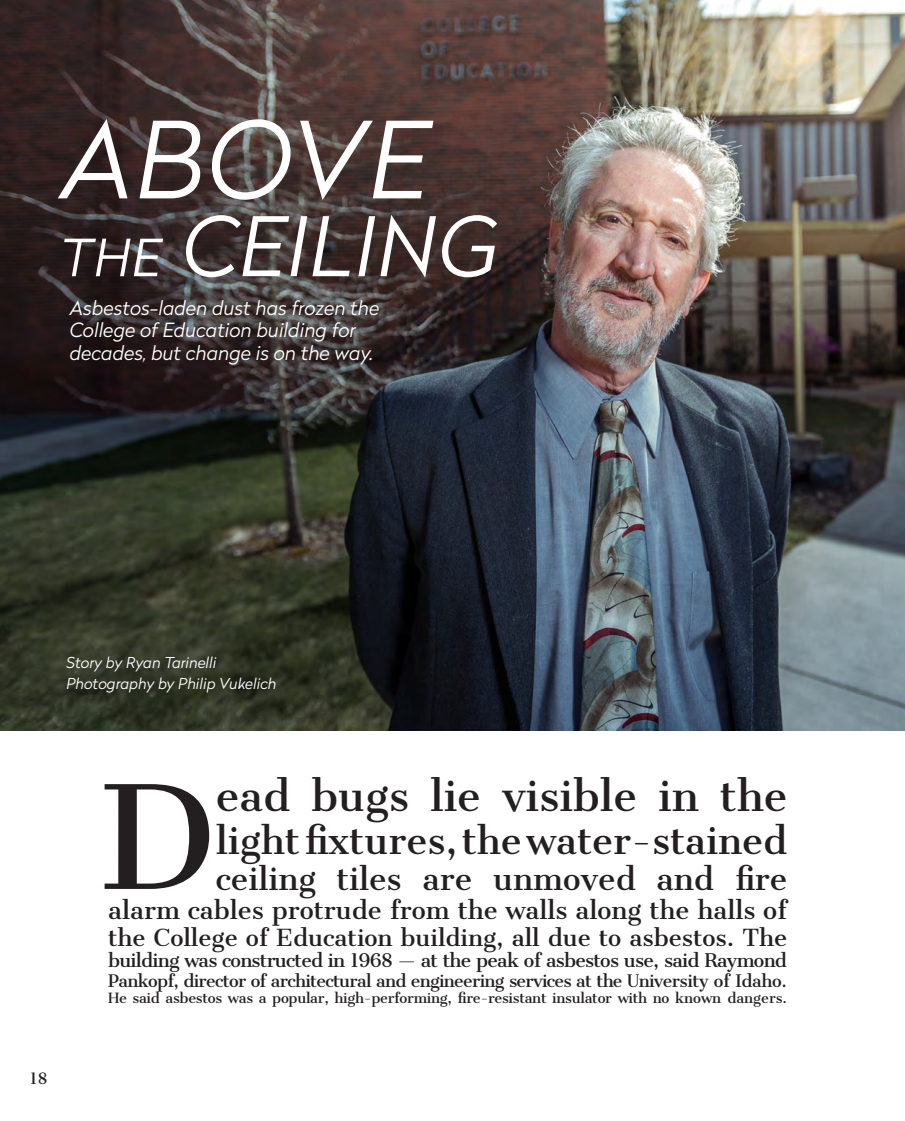
<style>
.page{position:relative;width:905px;height:1121px;background:#fff}
.page>*{position:absolute;margin:0;border:0;box-sizing:border-box;transform-origin:0 0}
.Body_Text{font:140.25px "Cantata One";color:#231f20}
.Subhead{font:italic 300 105.6px "Radikal";letter-spacing:.02em;color:#fff}
.Subhead-2{font:italic 300 81.6px "Radikal";letter-spacing:.02em;color:#fff}
.Shrinking_font_size{font:40.5px "Cantata One";color:#231f20}
.Shrinking_font_size-2{font:36px "Cantata One";color:#231f20}
.Shrinking_font_size-3{font:30px "Cantata One";color:#231f20}
.Shrinking_font_size-4{font:24px "Cantata One";color:#231f20}
.Shrinking_font_size-5{font:22.5px "Cantata One";color:#231f20}
.Subhead-3{font:italic 300 19.5px/22.5px "Radikal";color:#fff}
.Shrinking_font_size-6{font:18px "Cantata One";letter-spacing:-.04em;color:#231f20}
.Shrinking_font_size-7{font:16.5px "Cantata One";letter-spacing:-.04em;color:#231f20}
.Subhead-4{font:italic 300 15px "Radikal";color:#fff}
.t1{font:15px "Cantata One";color:#231f20}
.Shrinking_font_size-8{font:13.5px "Cantata One";letter-spacing:-.02em;color:#231f20}
.s1{font-size:51px}
</style>
<div class="page">
<img style="left:0;top:0;width:904px;height:730px">
<p class="Subhead" style="left:61px;top:87px;width:369px">ABOVE</p>
<p class="Subhead-2" style="left:60px;top:190px;width:439px"><span class="s1">THE</span> CEILING</p>
<p class="Subhead-3" style="left:70px;top:296px;width:311px">Asbestos-laden dust has frozen the<br>College of Education building for decades, but change is on the way.</p>
<p class="Subhead-4" style="left:66px;top:652px;width:151px">Story by Ryan Tarinelli</p>
<p class="Subhead-4" style="left:66px;top:673px;width:211px">Photography by Philip Vukelich</p>
<p class="t1" style="left:30px;top:1068px;width:19px">18</p>
<p class="Shrinking_font_size" style="left:216px;top:770px;width:573px">ead bugs lie visible in the</p>
<p class="Shrinking_font_size-2" style="left:216px;top:818px;width:573px">light fixtures, the water-stained</p>
<p class="Shrinking_font_size-3" style="left:216px;top:860px;width:573px">ceiling tiles are unmoved and fire</p>
<p class="Shrinking_font_size-4" style="left:108px;top:894px;width:680px">alarm cables protrude from the walls along the halls of</p>
<p class="Shrinking_font_size-5" style="left:108px;top:923px;width:680px">the College of Education building, all due to asbestos. The</p>
<p class="Shrinking_font_size-6" style="left:108px;top:949px;width:680px">building was constructed in 1968 — at the peak of asbestos use, said Raymond</p>
<p class="Shrinking_font_size-7" style="left:108px;top:970px;width:680px">Pankopf, director of architectural and engineering services at the University of Idaho.</p>
<p class="Shrinking_font_size-8" style="left:108px;top:990px;width:680px">He said asbestos was a popular, high-performing, fire-resistant insulator with no known dangers.</p>
<p class="Body_Text" style="left:99px;top:749px;width:118px">D</p>
</div>
